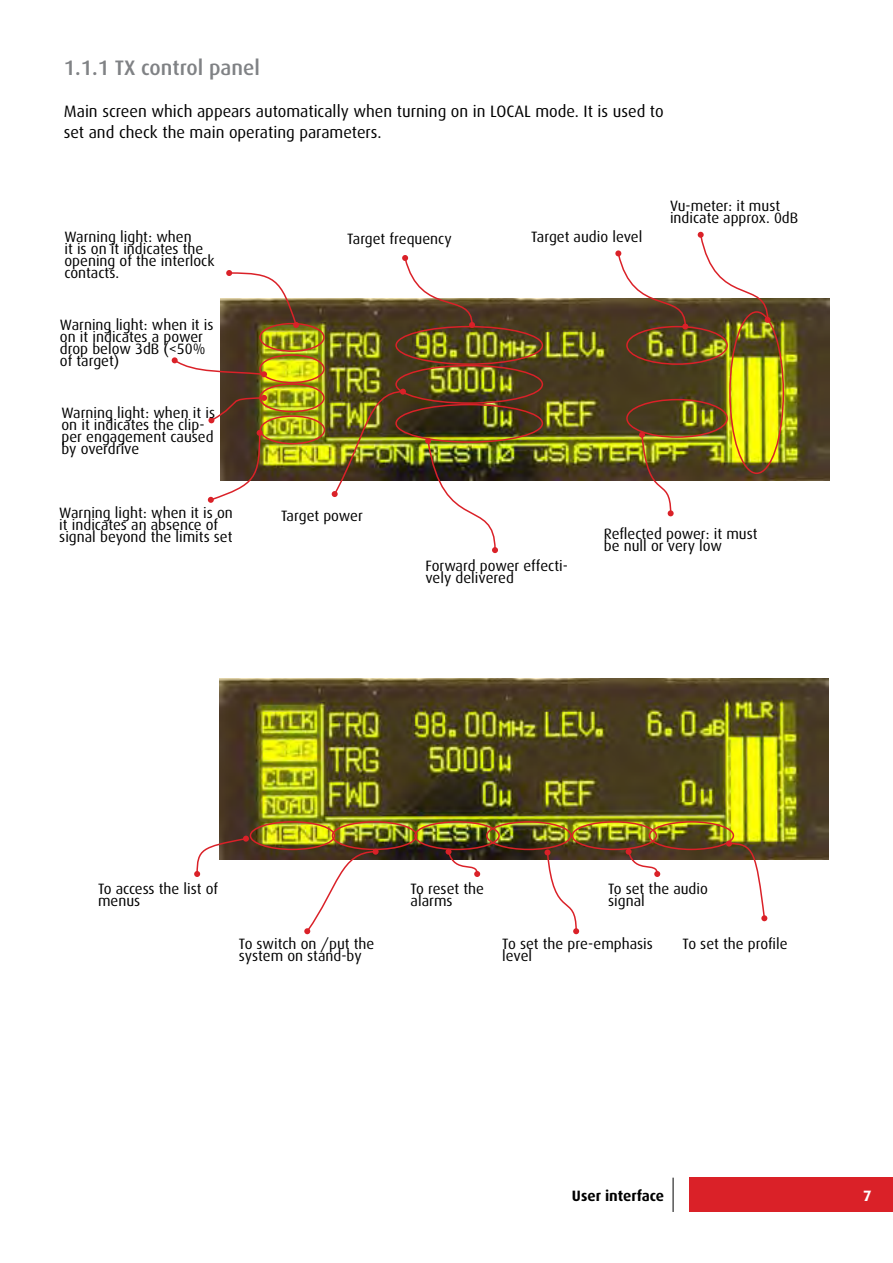
<style>
.page{position:relative;width:893px;height:1263px;background:#fff}
.page>*{position:absolute;margin:0;border:0;box-sizing:border-box;transform-origin:0 0}
.t1{font:500 21px "Dax";color:#808285}
.t2{font:16.5px/21px "Dax";color:#000}
.t3{font:15px/12px "Dax";color:#000}
.t4{font:700 15px "Dax";color:#000}
.t5{font:700 15px "Dax";color:#fff}
</style>
<div class="page">
<div style="left:690px;top:1178px;width:203px;height:34px;background:#da2128"></div>
<hr style="left:673px;top:1178px;width:1px;height:34px;background:#000">
<img style="left:221px;top:299px;width:609px;height:181px">
<svg style="left:402px;top:255px;width:73px;height:73px"></svg>
<svg style="left:615px;top:250px;width:73px;height:79px"></svg>
<svg style="left:639px;top:432px;width:35px;height:84px"></svg>
<img style="left:425px;top:438px;width:73px;height:115px">
<svg style="left:698px;top:232px;width:73px;height:91px"></svg>
<svg style="left:226px;top:270px;width:73px;height:58px"></svg>
<svg style="left:172px;top:357px;width:95px;height:20px"></svg>
<svg style="left:208px;top:430px;width:55px;height:73px"></svg>
<svg style="left:208px;top:395px;width:59px;height:28px"></svg>
<img style="left:332px;top:389px;width:74px;height:108px">
<div style="left:259px;top:323px;width:66px;height:29px;border:2px solid #da2128;border-radius:50%"></div>
<div style="left:259px;top:354px;width:66px;height:29px;border:2px solid #da2128;border-radius:50%"></div>
<div style="left:259px;top:383px;width:66px;height:29px;border:2px solid #da2128;border-radius:50%"></div>
<div style="left:260px;top:415px;width:65px;height:29px;border:2px solid #da2128;border-radius:50%"></div>
<div style="left:395px;top:326px;width:148px;height:39px;border:2px solid #da2128;border-radius:50%"></div>
<div style="left:395px;top:365px;width:148px;height:39px;border:2px solid #da2128;border-radius:50%"></div>
<div style="left:395px;top:404px;width:148px;height:39px;border:2px solid #da2128;border-radius:50%"></div>
<div style="left:626px;top:326px;width:102px;height:39px;border:2px solid #da2128;border-radius:50%"></div>
<div style="left:626px;top:399px;width:102px;height:39px;border:2px solid #da2128;border-radius:50%"></div>
<div style="left:729px;top:311px;width:55px;height:163px;border:2px solid #da2128;border-radius:50%"></div>
<img style="left:219px;top:678px;width:609px;height:182px">
<div style="left:250px;top:821px;width:85px;height:29px;border:2px solid #da2128;border-radius:50%"></div>
<div style="left:332px;top:821px;width:85px;height:29px;border:2px solid #da2128;border-radius:50%"></div>
<div style="left:414px;top:821px;width:86px;height:29px;border:2px solid #da2128;border-radius:50%"></div>
<div style="left:486px;top:821px;width:86px;height:29px;border:2px solid #da2128;border-radius:50%"></div>
<div style="left:572px;top:821px;width:85px;height:29px;border:2px solid #da2128;border-radius:50%"></div>
<div style="left:649px;top:821px;width:85px;height:29px;border:2px solid #da2128;border-radius:50%"></div>
<svg style="left:194px;top:836px;width:55px;height:41px"></svg>
<svg style="left:304px;top:849px;width:75px;height:85px"></svg>
<svg style="left:446px;top:849px;width:34px;height:28px"></svg>
<svg style="left:544px;top:849px;width:35px;height:85px"></svg>
<svg style="left:626px;top:849px;width:34px;height:28px"></svg>
<svg style="left:726px;top:840px;width:41px;height:81px"></svg>
<h1 class="t1" style="left:64px;top:56px;width:198px">1.1.1 TX control panel</h1>
<p class="t2" style="left:64px;top:101px;width:601px">Main screen which appears automatically when turning on in LOCAL mode. It is used to set and check the main operating parameters.</p>
<p class="t3" style="left:64px;top:231px;width:152px">Warning light: when<br>it is on it indicates the opening of the interlock contacts.</p>
<p class="t3" style="left:60px;top:319px;width:155px">Warning light: when it is on it indicates a power drop below 3dB (&lt;50% of target)</p>
<p class="t3" style="left:61px;top:406px;width:155px">Warning light: when it is on it indicates the clip&shy;per engagement caused by overdrive</p>
<p class="t3" style="left:59px;top:507px;width:175px">Warning light: when it is on it indicates an absence of signal beyond the limits set</p>
<p class="t3" style="left:347px;top:233px;width:106px">Target frequency</p>
<p class="t3" style="left:531px;top:231px;width:113px">Target audio level</p>
<p class="t3" style="left:670px;top:200px;width:130px">Vu-meter: it must indicate approx. 0dB</p>
<p class="t3" style="left:281px;top:510px;width:83px">Target power</p>
<p class="t3" style="left:604px;top:528px;width:155px">Reflected power: it must be null or very low</p>
<p class="t3" style="left:425px;top:560px;width:144px">Forward power effecti&shy;vely delivered</p>
<p class="t3" style="left:98px;top:883px;width:122px">To access the list of menus</p>
<p class="t3" style="left:239px;top:938px;width:137px">To switch on /put the system on stand-by</p>
<p class="t3" style="left:411px;top:883px;width:75px">To reset the alarms</p>
<p class="t3" style="left:608px;top:883px;width:101px">To set the audio signal</p>
<p class="t3" style="left:683px;top:938px;width:106px">To set the profile</p>
<p class="t3" style="left:502px;top:938px;width:152px">To set the pre-emphasis level</p>
<p class="t4" style="left:572px;top:1187px;width:94px">User interface</p>
<p class="t5" style="left:863px;top:1187px;width:10px">7</p>
</div>
